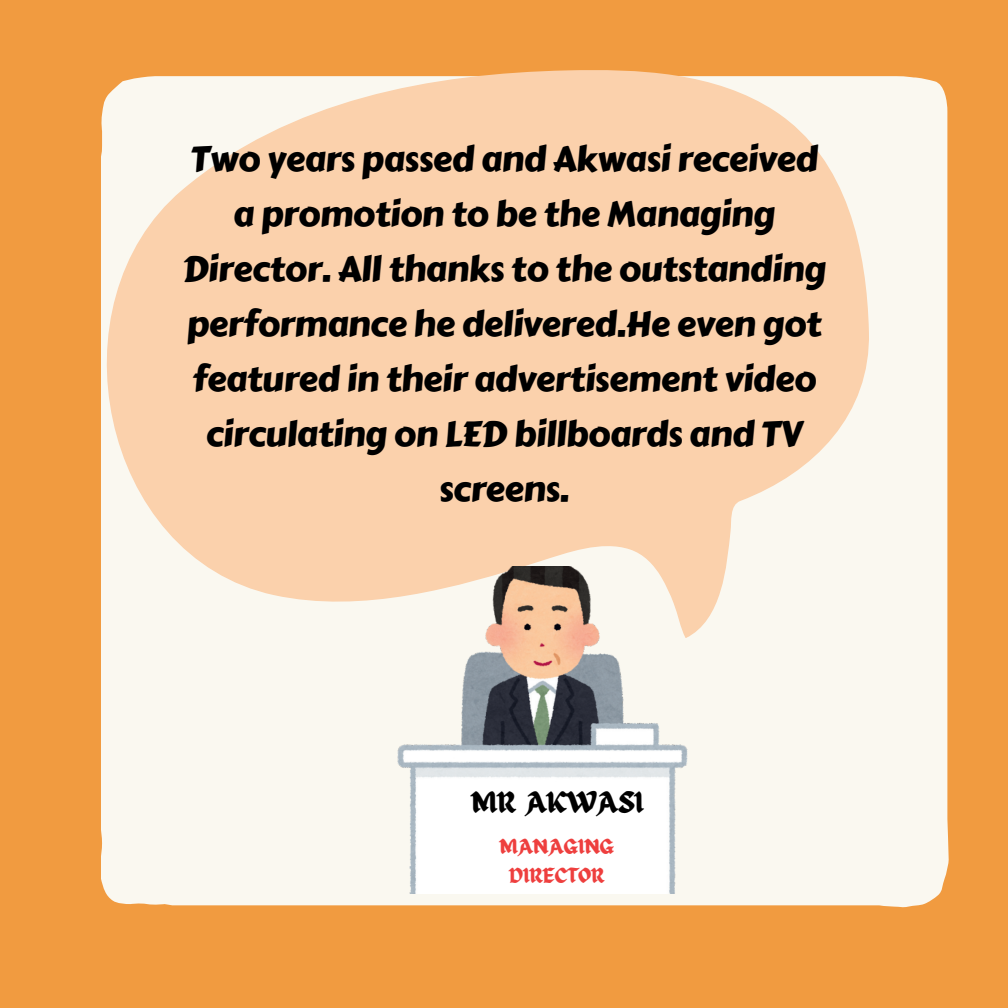
<style>
.page{position:relative;width:1008px;height:1008px;background:#f19b40}
.page>*{position:absolute;margin:0;border:0;box-sizing:border-box;transform-origin:0 0}
.t1{font:35px/55.1px "Carter One";letter-spacing:-.015em;color:#000;text-align:center}
.t2{font:29.75px "ED Celandine";color:#000}
.t3{font:21px/28.9px "ED Celandine";color:#ee3f3e;text-align:center}
</style>
<div class="page">
<div style="left:101px;top:76px;width:848px;height:831px;background:#faf8f0"></div>
<svg style="left:101px;top:70px;width:770px;height:568px;background:#fad8b9"></svg>
<img style="left:398px;top:566px;width:290px;height:327px">
<p class="t1" style="left:182px;top:131px;width:645px">Two years passed and Akwasi received a promotion to be the Managing<br>Director. All thanks to the outstanding performance he delivered.He even got featured in their advertisement video circulating on LED billboards and TV screens.</p>
<p class="t2" style="left:471px;top:781px;width:174px">MR AKWASI</p>
<p class="t3" style="left:499px;top:832px;width:116px">MANAGING<br>DIRECTOR</p>
</div>
